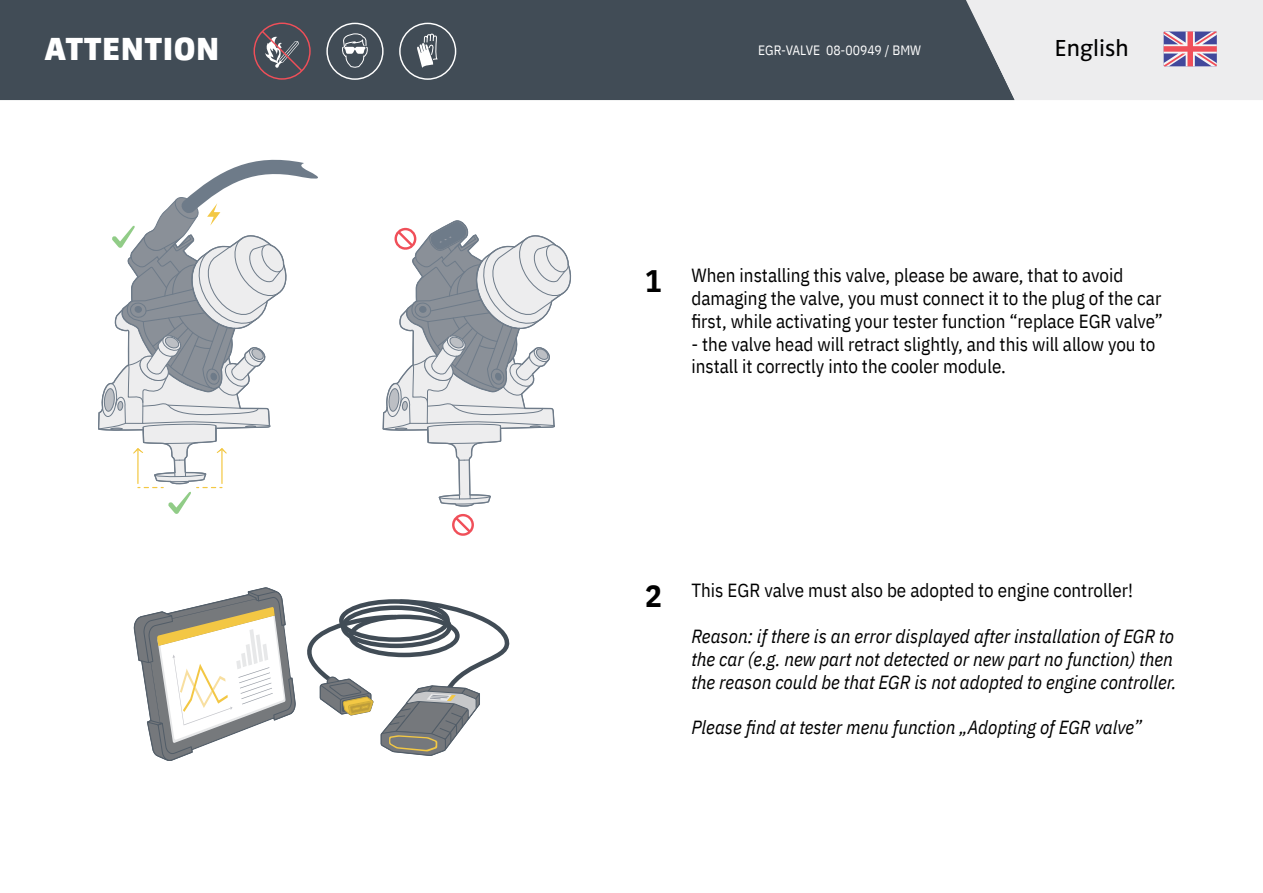
<style>
.page{position:relative;width:1263px;height:893px;background:#fff}
.page>*{position:absolute;margin:0;border:0;box-sizing:border-box;transform-origin:0 0}
.t1{font:33.15px "Zwo Black LF";letter-spacing:.025em;color:#fff}
.t2{font:700 31.05px "IBM Plex Sans Cond";color:#000}
.t3{font:24px "Zwo Regular LF";color:#000}
.t4{font:18.9px/22.8px "IBM Plex Sans Cond";color:#000}
.t5{font:italic 18.9px/22.8px "IBM Plex Sans Cond";color:#000}
.t6{font:13.5px "IBM Plex Sans Cond";color:#fff}
</style>
<div class="page">
<div style="left:0;top:0;width:966px;height:100px;background:#414c56"></div>
<svg style="left:966px;top:0;width:297px;height:100px;background:#dbd9dd"></svg>
<div style="left:253px;top:23px;width:58px;height:57px;border:1px solid #f04f59;border-radius:50%"></div>
<svg style="left:260px;top:29px;width:44px;height:44px;background:#63626a"></svg>
<div style="left:326px;top:23px;width:58px;height:57px;border:1px solid #fff;border-radius:50%"></div>
<svg style="left:342px;top:30px;width:26px;height:38px"></svg>
<div style="left:399px;top:23px;width:57px;height:57px;border:1px solid #fff;border-radius:50%"></div>
<svg style="left:416px;top:22px;width:21px;height:46px"></svg>
<svg style="left:382px;top:220px;width:189px;height:287px"></svg>
<div style="left:452px;top:514px;width:22px;height:22px;border:2px solid #f04f59;border-radius:50%"></div>
<svg style="left:453px;top:515px;width:20px;height:20px"></svg>
<svg style="left:98px;top:159px;width:220px;height:355px"></svg>
<svg style="left:134px;top:587px;width:376px;height:174px"></svg>
<h1 class="t1" style="left:44px;top:29px;width:177px">ATTENTION</h1>
<p class="t3" style="left:1055px;top:34px;width:75px">English</p>
<p class="t6" style="left:758px;top:40px;width:164px">EGR-VALVE 08-00949 / BMW</p>
<h2 class="t2" style="left:645px;top:256px;width:18px">1</h2>
<p class="t4" style="left:691px;top:262px;width:473px">When installing this valve, please be aware, that to avoid damaging the valve, you must connect it to the plug of the car first, while activating your tester function “replace EGR valve”</p>
<p class="t4" style="left:691px;top:331px;width:465px">- the valve head will retract slightly, and this will allow you to install it correctly into the cooler module.</p>
<h2 class="t2" style="left:645px;top:571px;width:18px">2</h2>
<p class="t4" style="left:691px;top:578px;width:443px">This EGR valve must also be adopted to engine controller!</p>
<p class="t5" style="left:691px;top:623px;width:487px">Reason: if there is an error displayed after installation of EGR to the car (e.g. new part not detected or new part no function) then the reason could be that EGR is not adopted to engine controller.</p>
<p class="t5" style="left:691px;top:714px;width:452px">Please find at tester menu function „Adopting of EGR valve”</p>
</div>
